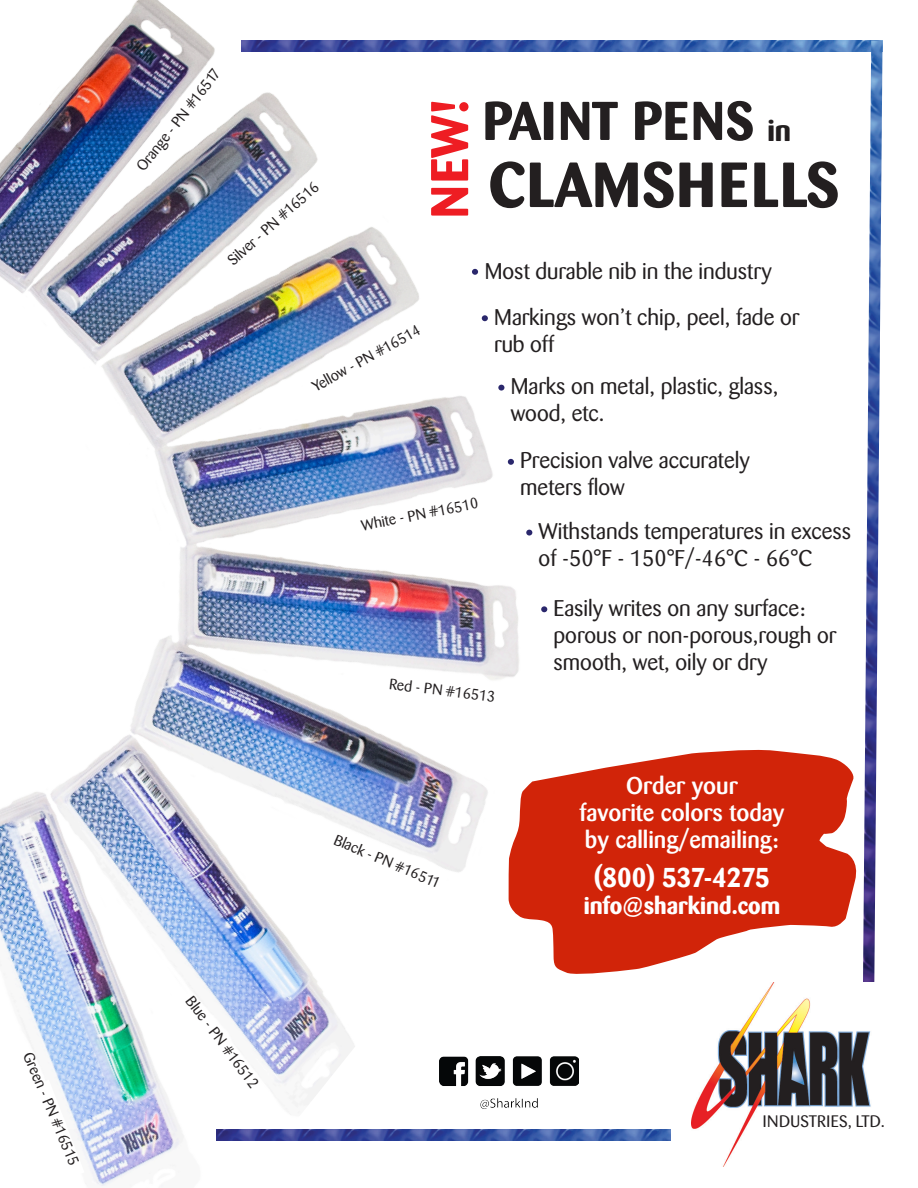
<style>
.page{position:relative;width:918px;height:1188px;background:#fff}
.page>*{position:absolute;margin:0;border:0;box-sizing:border-box;transform-origin:0 0}
.t1{font:700 63px "Barmeno";letter-spacing:.02em;color:#231f20}
.t2{font:700 54px "Barmeno";letter-spacing:.02em;color:#231f20}
.t3{font:700 52.5px "Barmeno";color:#ee1d23}
.t4{font:700 30px "Barmeno";color:#231f20}
.t5{font:700 27px "Barmeno";color:#fff}
.t6{font:500 24px "Barmeno";color:#fff}
.t7{font:700 24px "Barmeno";color:#fff}
.t8{font:22.5px "Barmeno";color:#231f20}
.t9{font:16.5px "Barmeno";letter-spacing:.02em;color:#231f20}
.t10{font:15px "Barmeno";color:#231f20}
</style>
<div class="page">
<img style="left:807px;top:40px;width:55px;height:12px">
<img style="left:862px;top:40px;width:21px;height:942px">
<img style="left:0;top:0;width:807px;height:1186px">
<svg style="left:0;top:1080px;width:85px;height:106px"></svg>
<img style="left:691px;top:983px;width:180px;height:183px">
<svg style="left:472px;top:269px;width:6px;height:6px"></svg>
<svg style="left:482px;top:315px;width:6px;height:6px"></svg>
<svg style="left:498px;top:385px;width:6px;height:6px"></svg>
<svg style="left:508px;top:459px;width:6px;height:6px"></svg>
<svg style="left:526px;top:530px;width:6px;height:6px"></svg>
<svg style="left:541px;top:606px;width:6px;height:6px"></svg>
<img style="left:440px;top:1057px;width:139px;height:54px">
<svg style="left:508px;top:748px;width:349px;height:229px;fill:#d12409"></svg>
<p class="t10" style="left:36px;top:1050px;width:122px;rotate:67deg">Green - PN #16515</p>
<p class="t10" style="left:133px;top:164px;width:127px;rotate:-52deg">Orange - PN #16517</p>
<p class="t10" style="left:224px;top:256px;width:118px;rotate:-42deg">Silver - PN #16516</p>
<p class="t3" style="left:418px;top:218px;width:120px;rotate:-90deg">NEW!</p>
<p class="t2" style="left:483px;top:89px;width:273px">PAINT PENS</p>
<p class="t4" style="left:767px;top:112px;width:25px">in</p>
<p class="t1" style="left:489px;top:147px;width:352px">CLAMSHELLS</p>
<p class="t8" style="left:485px;top:258px;width:288px">Most durable nib in the industry</p>
<p class="t10" style="left:309px;top:380px;width:123px;rotate:-29deg">Yellow - PN #16514</p>
<p class="t10" style="left:360px;top:517px;width:120px;rotate:-11deg">White - PN #16510</p>
<p class="t8" style="left:494px;top:304px;width:307px">Markings won’t chip, peel, fade or</p>
<p class="t8" style="left:494px;top:331px;width:62px">rub off</p>
<p class="t8" style="left:511px;top:373px;width:269px">Marks on metal, plastic, glass,</p>
<p class="t8" style="left:511px;top:400px;width:95px">wood, etc.</p>
<p class="t8" style="left:520px;top:447px;width:231px">Precision valve accurately</p>
<p class="t8" style="left:520px;top:474px;width:106px">meters flow</p>
<p class="t8" style="left:539px;top:518px;width:314px">Withstands temperatures in excess</p>
<p class="t8" style="left:539px;top:545px;width:275px">of -50°F - 150°F/-46°C - 66°C</p>
<p class="t8" style="left:554px;top:595px;width:254px">Easily writes on any surface:</p>
<p class="t8" style="left:554px;top:622px;width:284px">porous or non-porous,rough or</p>
<p class="t8" style="left:554px;top:649px;width:215px">smooth, wet, oily or dry</p>
<p class="t10" style="left:196px;top:993px;width:112px;rotate:53deg">Blue - PN #16512</p>
<p class="t10" style="left:391px;top:675px;width:108px;rotate:7deg">Red - PN #16513</p>
<p class="t10" style="left:338px;top:831px;width:116px;rotate:23deg">Black - PN #16511</p>
<p class="t6" style="left:626px;top:772px;width:113px">Order your</p>
<p class="t6" style="left:579px;top:799px;width:207px">favorite colors today</p>
<p class="t6" style="left:585px;top:826px;width:195px">by calling/emailing:</p>
<p class="t5" style="left:594px;top:862px;width:177px">(800) 537-4275</p>
<p class="t7" style="left:584px;top:891px;width:198px">info@sharkind.com</p>
<p class="t9" style="left:763px;top:1112px;width:124px">INDUSTRIES, LTD.</p>
</div>
